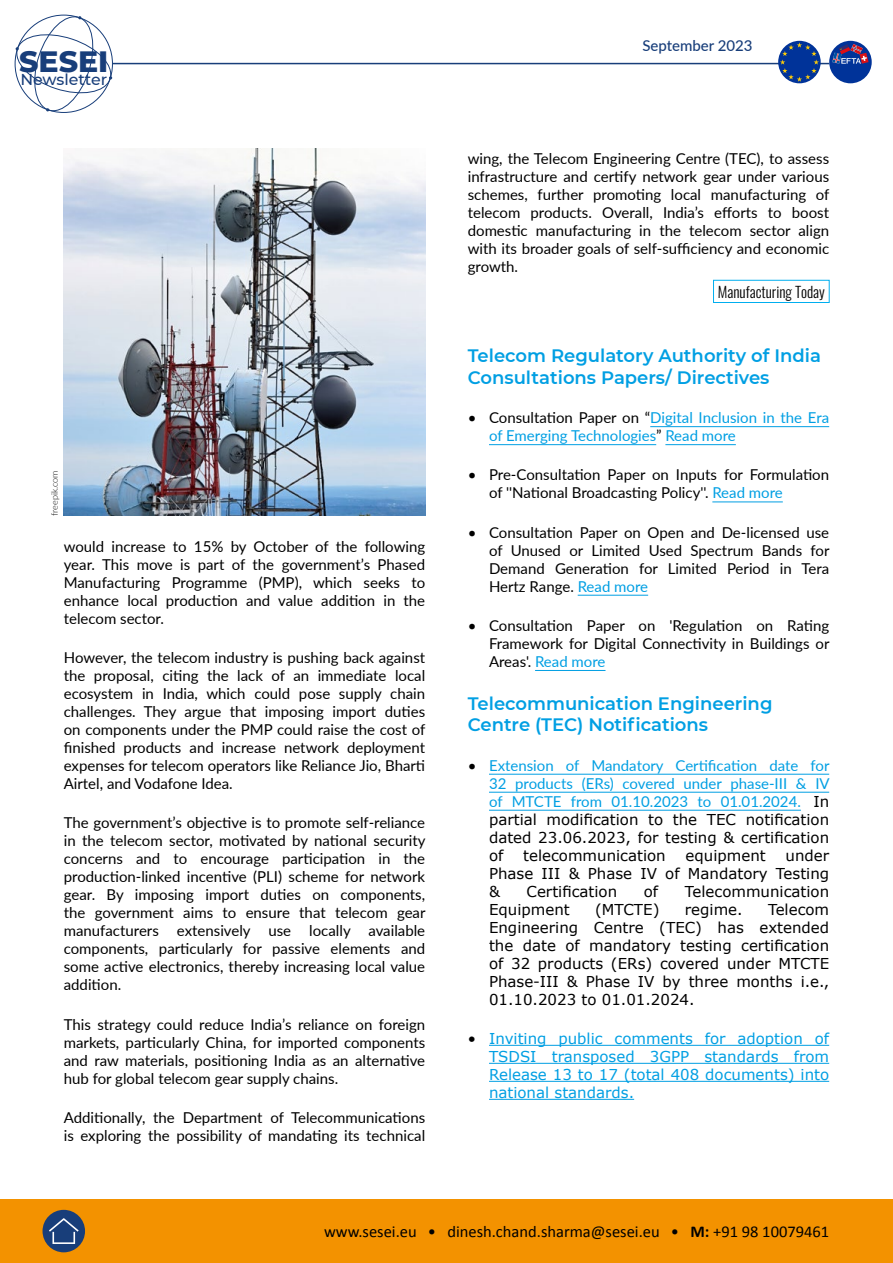
<style>
.page{position:relative;width:893px;height:1263px;background:#fff}
.page>*{position:absolute;margin:0;border:0;box-sizing:border-box;transform-origin:0 0}
.t1{font:800 30px "Montserrat";color:#183e7a}
.t2{font:600 18px/21.6px "Montserrat";color:#009fe3}
.t3{font:16.5px "Calibri";color:#000}
.t4{font:500 15.75px "Montserrat";color:#183e7a}
.t5{font:15px/18px "Lato";color:#000;text-align:justify}
.t6{font:15px/18px "Verdana";color:#000;text-align:justify}
.t7{font:15px/18px "Lato";color:#009fe3}
.t8{font:15px/18px "Verdana";color:#009fe3;text-align:justify}
.t9{font:300 15px "Oswald";color:#000}
.t10{font:500 15px "Lato";color:#183e7a}
.t11{font:300 9px "Lato";color:#000}
.s1{color:#000}
.s2{color:#009fe3}
.s3{font-family:"Verdana";color:#000}
.s4{font-weight:700}
</style>
<div class="page">
<div style="left:0;top:1199px;width:893px;height:64px;background:#f39200"></div>
<hr style="left:113px;top:63px;width:716px;height:1px;background:#183e7a">
<svg style="left:778px;top:41px;width:43px;height:42px"></svg>
<svg style="left:780px;top:42px;width:39px;height:40px;background:#32589c"></svg>
<svg style="left:14px;top:14px;width:101px;height:99px"></svg>
<div style="left:43px;top:1210px;width:42px;height:42px;background:#183e7a;border-radius:50%"></div>
<svg style="left:49px;top:1218px;width:30px;height:26px"></svg>
<div style="left:829px;top:41px;width:43px;height:42px;background:#039;border-radius:50%"></div>
<svg style="left:832px;top:44px;width:37px;height:20px"></svg>
<div style="left:713px;top:280px;width:117px;height:23px;border:1px solid #00aeef"></div>
<hr style="left:650px;top:426px;width:179px;height:1px;background:#009fe3">
<hr style="left:489px;top:444px;width:167px;height:1px;background:#009fe3">
<hr style="left:665px;top:444px;width:71px;height:1px;background:#009fe3">
<hr style="left:712px;top:502px;width:71px;height:1px;background:#009fe3">
<hr style="left:578px;top:595px;width:70px;height:1px;background:#009fe3">
<hr style="left:535px;top:670px;width:70px;height:1px;background:#009fe3">
<hr style="left:489px;top:774px;width:340px;height:1px;background:#009fe3">
<hr style="left:489px;top:792px;width:340px;height:1px;background:#009fe3">
<hr style="left:489px;top:810px;width:312px;height:1px;background:#009fe3">
<hr style="left:489px;top:1045px;width:340px;height:1px;background:#009fe3">
<hr style="left:489px;top:1063px;width:340px;height:1px;background:#009fe3">
<hr style="left:489px;top:1081px;width:340px;height:1px;background:#009fe3">
<hr style="left:489px;top:1099px;width:145px;height:1px;background:#009fe3">
<img style="left:64px;top:149px;width:361px;height:367px">
<h1 class="t1" style="left:19px;top:39px;width:91px">SESEI</h1>
<p class="t4" style="left:20px;top:68px;width:88px">Newsletter</p>
<p class="t11" style="left:48px;top:516px;width:47px;rotate:-90deg">freepik.com</p>
<p class="t5" style="left:64px;top:537px;width:363px">would increase to 15% by October of the following year. This move is part of the government’s Phased Manufacturing Programme (PMP), which seeks to enhance local production and value addition in the telecom sector.</p>
<p class="t5" style="left:64px;top:648px;width:363px">However, the telecom industry is pushing back against the proposal, citing the lack of an immediate local ecosystem in India, which could pose supply chain challenges. They argue that imposing import duties on components under the PMP could raise the cost of finished products and increase network deployment expenses for telecom operators like Reliance Jio, Bharti Airtel, and Vodafone Idea.</p>
<p class="t5" style="left:64px;top:813px;width:363px">The government’s objective is to promote self-reliance in the telecom sector, motivated by national security concerns and to encourage participation in the production-linked incentive (PLI) scheme for network gear. By imposing import duties on components, the government aims to ensure that telecom gear manufacturers extensively use locally available components, particularly for passive elements and some active electronics, thereby increasing local value addition.</p>
<p class="t5" style="left:64px;top:1014px;width:363px">This strategy could reduce India’s reliance on foreign markets, particularly China, for imported components and raw materials, positioning India as an alternative hub for global telecom gear supply chains.</p>
<p class="t5" style="left:64px;top:1108px;width:363px">Additionally, the Department of Telecommunications is exploring the possibility of mandating its technical</p>
<p class="t10" style="left:642px;top:34px;width:112px">September 2023</p>
<p class="t5" style="left:468px;top:149px;width:363px">wing, the Telecom Engineering Centre (TEC), to assess infrastructure and certify network gear under various schemes, further promoting local manufacturing of telecom products. Overall, India’s efforts to boost domestic manufacturing in the telecom sector align with its broader goals of self-sufficiency and economic growth.</p>
<p class="t9" style="left:718px;top:279px;width:109px">Manufacturing Today</p>
<p class="t2" style="left:468px;top:344px;width:355px">Telecom Regulatory Authority of India<br>Consultations Papers/ Directives</p>
<p class="t7" style="left:489px;top:408px;width:342px;text-indent:-21px"><span class="s1">• Consultation Paper on “</span>Digital Inclusion in the Era of Emerging Technologies<span class="s1">”</span> Read more</p>
<p class="t5" style="left:489px;top:465px;width:342px;text-indent:-21px">• Pre-Consultation Paper on Inputs for Formulation of ''National Broadcasting Policy''. <span class="s2">Read more</span></p>
<p class="t5" style="left:489px;top:523px;width:342px;text-indent:-21px">• Consultation Paper on Open and De-licensed use of Unused or Limited Used Spectrum Bands for Demand Generation for Limited Period in Tera Hertz Range. <span class="s2">Read more</span></p>
<p class="t5" style="left:489px;top:616px;width:342px;text-indent:-21px">• Consultation Paper on 'Regulation on Rating Framework for Digital Connectivity in Buildings or Areas'. <span class="s2">Read more</span></p>
<p class="t2" style="left:468px;top:692px;width:306px">Telecommunication Engineering<br>Centre (TEC) Notifications</p>
<p class="t7" style="left:489px;top:756px;width:342px;text-align:justify;text-indent:-21px"><span class="s1">•</span> Extension of Mandatory Certification date for 32 products (ERs) covered under phase-III &amp; IV of MTCTE from 01.10.2023 to 01.01.2024. <span class="s3">In</span></p>
<p class="t6" style="left:489px;top:810px;width:342px">partial modification to the TEC notification dated 23.06.2023, for testing &amp; certification of</p>
<p class="t6" style="left:489px;top:846px;width:342px;text-indent:296px">under Phase III &amp; Phase IV of Mandatory Testing &amp;</p>
<p class="t6" style="left:523px;top:846px;width:144px">telecommunication</p>
<p class="t6" style="left:685px;top:846px;width:82px">equipment</p>
<p class="t6" style="left:527px;top:882px;width:92px">Certification</p>
<p class="t6" style="left:644px;top:882px;width:16px">of</p>
<p class="t6" style="left:685px;top:882px;width:146px">Telecommunication</p>
<p class="t6" style="left:489px;top:900px;width:82px">Equipment</p>
<p class="t6" style="left:595px;top:900px;width:66px">(MTCTE)</p>
<p class="t6" style="left:685px;top:900px;width:59px">regime.</p>
<p class="t6" style="left:489px;top:900px;width:342px;text-indent:279px">Telecom Engineering Centre (TEC) has extended the date of mandatory testing certification of 32 products (ERs) covered under MTCTE Phase-III &amp; Phase IV by three months i.e., 01.10.2023 to 01.01.2024.</p>
<p class="t8" style="left:489px;top:1029px;width:342px;text-indent:-21px"><span class="s1">•</span> Inviting public comments for adoption of TSDSI transposed 3GPP standards from Release 13 to 17 (total 408 documents) into national standards.</p>
<p class="t3" style="left:324px;top:1221px;width:507px">www.sesei.eu • dinesh.chand.sharma@sesei.eu • <span class="s4">M:</span> +91 98 10079461</p>
</div>
